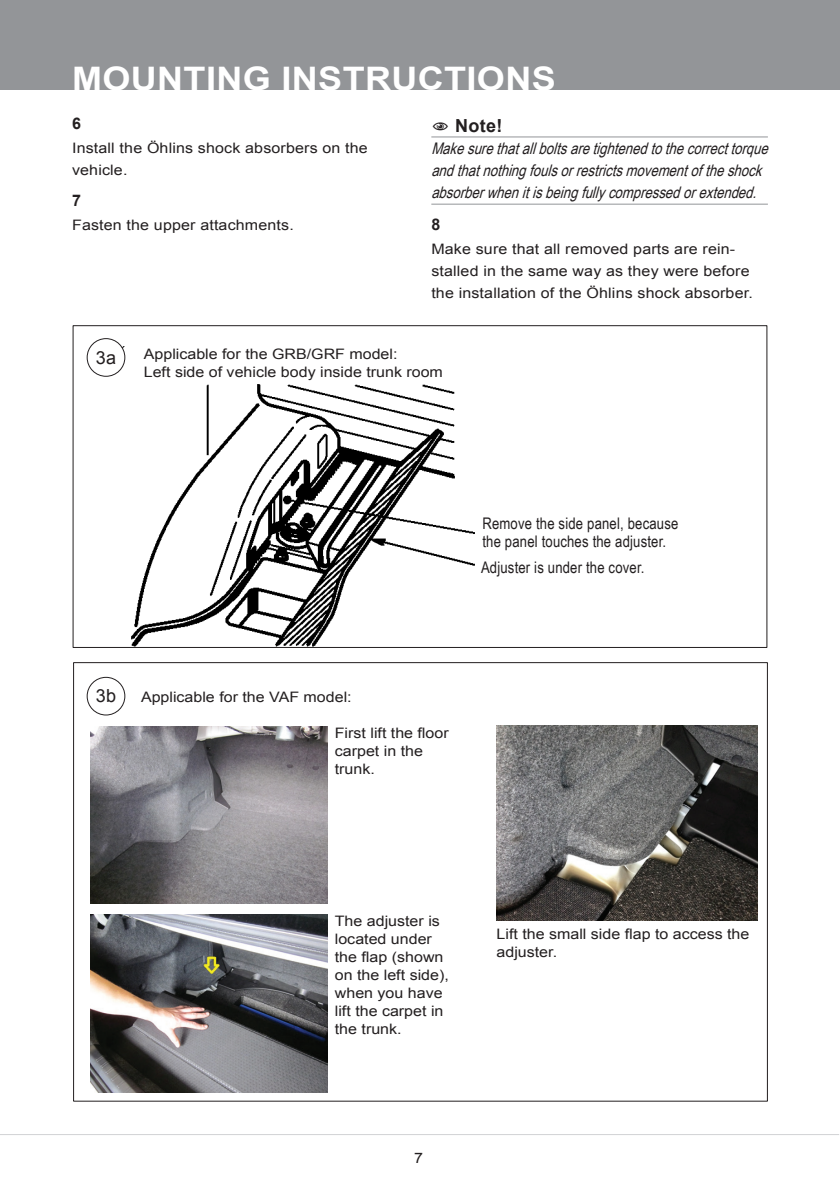
<style>
.page{position:relative;width:840px;height:1191px;background:#fff}
.page>*{position:absolute;margin:0;border:0;box-sizing:border-box;transform-origin:0 0}
._3_Header_Page_heade{font:700 32.4px "Arial";letter-spacing:.01em;color:#fff;scale:1.11 1}
.t1{font:700 18px "Arial";color:#231f20}
._10_Figure_no{font:18px "Arial";color:#231f20}
._6_Body_Type_Italic{font:italic 16px/22px "Arial Narrow";color:#231f20}
._15_Figure_Text{font:16px/18px "Arial Narrow";letter-spacing:.01em;color:#231f20}
._7_Body_type_Step_No{font:700 16px "Arial";color:#231f20}
._11_Figure_Text{font:14.4px/18px "Arial";color:#231f20;scale:1.11 1}
._13_Body_type{font:14.4px/22px "Arial";letter-spacing:.01em;color:#231f20;scale:1.11 1}
</style>
<div class="page">
<div style="left:0;top:0;width:839px;height:90px;background:#939598"></div>
<hr style="left:0;top:1134px;width:838px;height:1px;background:#d1d2d4">
<img style="left:116px;top:346px;width:359px;height:300px">
<img style="left:91px;top:726px;width:236px;height:178px">
<img style="left:91px;top:914px;width:236px;height:178px">
<img style="left:496px;top:725px;width:261px;height:195px">
<div style="left:87px;top:677px;width:38px;height:38px;border:1px solid #231f20;border-radius:50%"></div>
<div style="left:87px;top:339px;width:38px;height:37px;background:#fff;border-radius:50%"></div>
<div style="left:87px;top:338px;width:38px;height:39px;border:1px solid #231f20;border-radius:50%"></div>
<hr style="left:431px;top:137px;width:336px;height:1px;background:#939598">
<hr style="left:431px;top:204px;width:336px;height:1px;background:#939598">
<p class="_3_Header_Page_heade" style="left:72px;top:57px;width:437px">MOUNTING INSTRUCTIONS</p>
<p class="_7_Body_type_Step_No" style="left:72px;top:112px;width:10px">6</p>
<p class="_13_Body_type" style="left:72px;top:137px;width:268px">Install the Öhlins shock absorbers on the vehicle.</p>
<p class="_7_Body_type_Step_No" style="left:72px;top:190px;width:10px">7</p>
<p class="_13_Body_type" style="left:72px;top:214px;width:201px">Fasten the upper attachments.</p>
<p class="t1" style="left:468px;top:114px;width:36px">Not e!</p>
<p class="_6_Body_Type_Italic" style="left:431px;top:137px;width:344px">Makesurethatallboltsaretightenedtothecorrecttorque andthatnothingfoulsorrestrictsmovementoftheshock absorberwhenitisbeingfullycompressedorextended.</p>
<p class="_7_Body_type_Step_No" style="left:431px;top:213px;width:10px">8</p>
<p class="_13_Body_type" style="left:431px;top:238px;width:291px">Make sure that all removed parts are rein&shy;stalled in the same way as they were before the installation of the Öhlins shock absorber.</p>
<p class="_10_Figure_no" style="left:96px;top:345px;width:22px">3a</p>
<p class="_11_Figure_Text" style="left:144px;top:345px;width:230px">Applicable for the GRB/GRF model:</p>
<p class="_11_Figure_Text" style="left:144px;top:363px;width:271px">Left side of vehicle body inside trunk room</p>
<p class="_15_Figure_Text" style="left:482px;top:514px;width:197px">Remove the side panel, because the panel touches the adjuster.</p>
<p class="_15_Figure_Text" style="left:480px;top:558px;width:165px">Adjuster is under the cover.</p>
<p class="_10_Figure_no" style="left:96px;top:684px;width:22px">3b</p>
<p class="_11_Figure_Text" style="left:141px;top:688px;width:191px">Applicable for the VAF model:</p>
<p class="_11_Figure_Text" style="left:334px;top:724px;width:104px">First lift the floor carpet in the trunk.</p>
<p class="_11_Figure_Text" style="left:334px;top:912px;width:104px">The adjuster is located under the flap (shown on the left side), when you have lift the carpet in the trunk.</p>
<p class="_13_Body_type" style="left:414px;top:1147px;width:10px">7</p>
<p class="_11_Figure_Text" style="left:496px;top:925px;width:229px">Lift the small side flap to access the adjuster.</p>
</div>
